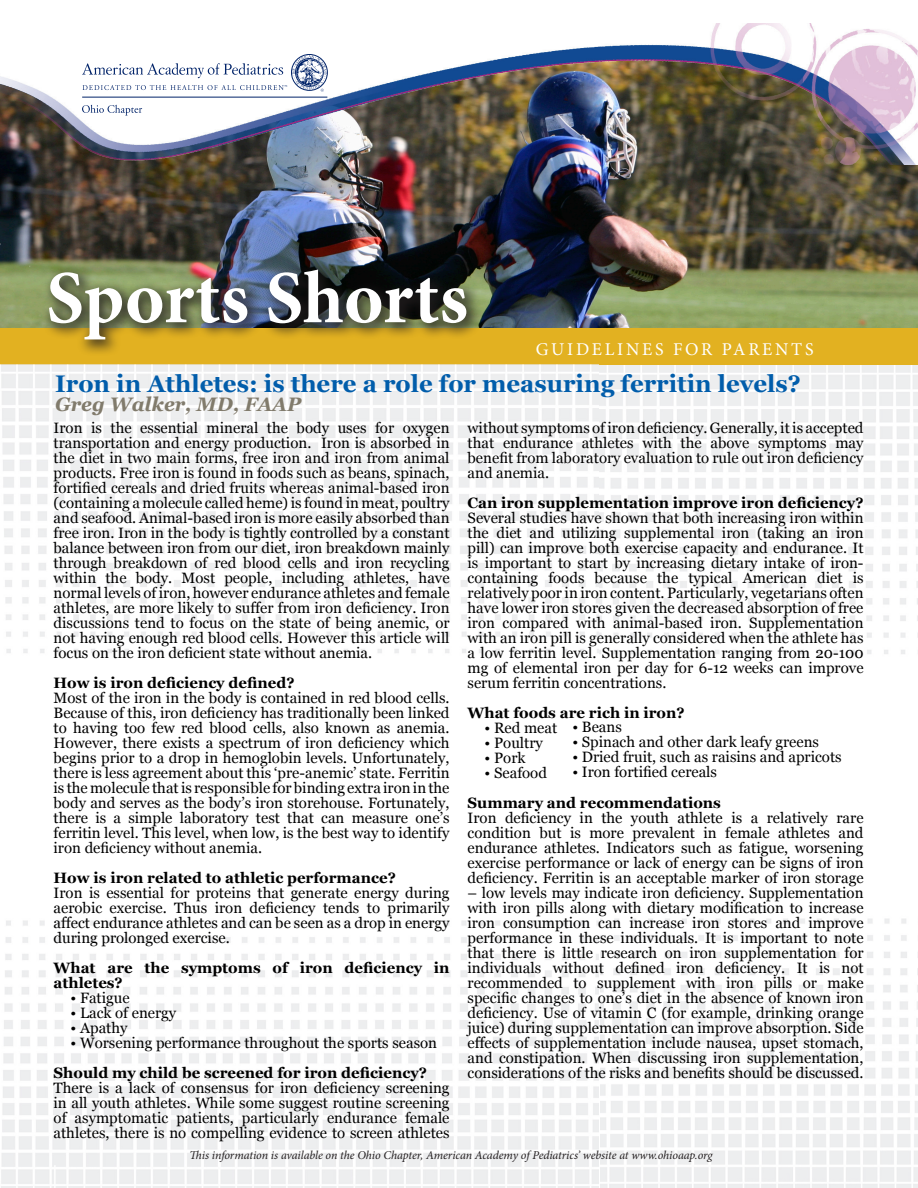
<style>
.page{position:relative;width:918px;height:1188px;background:#fff}
.page>*{position:absolute;margin:0;border:0;box-sizing:border-box;transform-origin:0 0}
.t1{font:700 75px "Minion Pro";color:#fff}
.t2{font:700 24px "Georgia";color:#015dab}
.t3{font:italic 700 19.5px "Georgia";color:#817b6c}
.t4{font:18px "Minion Pro";letter-spacing:.15em;color:#fff}
.t5{font:15px/15px "Georgia";color:#000;text-align:justify}
.t6{font:700 15px/15px "Georgia";color:#000}
.t7{font:italic 12px "Minion Pro";letter-spacing:-.005em;color:#231f20}
</style>
<div class="page">
<img style="left:0;top:165px;width:918px;height:163px">
<div style="left:0;top:328px;width:918px;height:37px;background:#e2b121"></div>
<div style="left:41px;top:262px;width:442px;height:95px;background:#231f20;opacity:.75"></div>
<img style="left:0;top:364px;width:598px;height:289px">
<img style="left:0;top:23px;width:918px;height:142px">
<hr style="left:82px;top:97px;width:245px;height:1px;background:#002369">
<svg style="left:82px;top:105px;width:60px;height:11px"></svg>
<svg style="left:82px;top:54px;width:246px;height:38px"></svg>
<h1 class="t1" style="left:46px;top:245px;width:423px">Sports Shorts</h1>
<h2 class="t2" style="left:55px;top:370px;width:747px">Iron in Athletes: is there a role for measuring ferritin levels?</h2>
<h3 class="t3" style="left:55px;top:393px;width:247px">Greg Walker, MD, FAAP</h3>
<p class="t4" style="left:536px;top:338px;width:279px">GUIDELINES FOR PARENTS</p>
<p class="t5" style="left:54px;top:421px;width:398px">Iron is the essential mineral the body uses for oxygen transportation and energy production. Iron is absorbed in the diet in two main forms, free iron and iron from animal products. Free iron is found in foods such as beans, spinach, fortified cereals and dried fruits whereas animal-based iron (containing a molecule called heme) is found in meat, poultry and seafood. Animal-based iron is more easily absorbed than free iron. Iron in the body is tightly controlled by a constant balance between iron from our diet, iron breakdown mainly through breakdown of red blood cells and iron recycling within the body. Most people, including athletes, have normal levels of iron, however endurance athletes and female athletes, are more likely to suffer from iron deficiency. Iron discussions tend to focus on the state of being anemic, or not having enough red blood cells. However this article will focus on the iron deficient state without anemia.</p>
<p class="t6" style="left:54px;top:676px;width:243px">How is iron deficiency defined?</p>
<p class="t5" style="left:54px;top:691px;width:398px">Most of the iron in the body is contained in red blood cells.<br>Because of this, iron deficiency has traditionally been linked to having too few red blood cells, also known as anemia.<br>However, there exists a spectrum of iron deficiency which begins prior to a drop in hemoglobin levels. Unfortunately, there is less agreement about this ‘pre-anemic’ state. Ferritin is the molecule that is responsible for binding extra iron in the body and serves as the body’s iron storehouse. Fortunately, there is a simple laboratory test that can measure one’s ferritin level. This level, when low, is the best way to identify iron deficiency without anemia.</p>
<p class="t6" style="left:54px;top:871px;width:344px">How is iron related to athletic performance?</p>
<p class="t5" style="left:54px;top:886px;width:397px">Iron is essential for proteins that generate energy during aerobic exercise. Thus iron deficiency tends to primarily affect endurance athletes and can be seen as a drop in energy during prolonged exercise.</p>
<p class="t6" style="left:54px;top:961px;width:398px">What are the symptoms of iron deficiency in athletes?</p>
<p class="t5" style="left:71px;top:991px;width:61px">• Fatigue</p>
<p class="t5" style="left:71px;top:1006px;width:107px">• Lack of energy</p>
<p class="t5" style="left:71px;top:1021px;width:58px">• Apathy</p>
<p class="t5" style="left:71px;top:1036px;width:368px">• Worsening performance throughout the sports season</p>
<p class="t6" style="left:54px;top:1066px;width:375px">Should my child be screened for iron deficiency?</p>
<p class="t5" style="left:54px;top:1081px;width:397px">There is a lack of consensus for iron deficiency screening in all youth athletes. While some suggest routine screening of asymptomatic patients, particularly endurance female athletes, there is no compelling evidence to screen athletes</p>
<p class="t5" style="left:468px;top:421px;width:397px">without symptoms of iron deficiency. Generally, it is accepted that endurance athletes with the above symptoms may benefit from laboratory evaluation to rule out iron deficiency and anemia.</p>
<p class="t6" style="left:468px;top:496px;width:398px">Can iron supplementation improve iron deficiency?</p>
<p class="t5" style="left:468px;top:511px;width:398px">Several studies have shown that both increasing iron within the diet and utilizing supplemental iron (taking an iron pill) can improve both exercise capacity and endurance. It is important to start by increasing dietary intake of iron&shy;containing foods because the typical American diet is relatively poor in iron content. Particularly, vegetarians often have lower iron stores given the decreased absorption of free iron compared with animal-based iron. Supplementation with an iron pill is generally considered when the athlete has a low ferritin level. Supplementation ranging from 20-100 mg of elemental iron per day for 6-12 weeks can improve serum ferritin concentrations.</p>
<p class="t6" style="left:468px;top:706px;width:219px">What foods are rich in iron?</p>
<p class="t5" style="left:485px;top:721px;width:74px">• Red meat</p>
<p class="t5" style="left:485px;top:736px;width:60px">• Poultry</p>
<p class="t5" style="left:485px;top:751px;width:42px">• Pork</p>
<p class="t5" style="left:485px;top:766px;width:64px">• Seafood</p>
<p class="t6" style="left:468px;top:796px;width:255px">Summary and recommendations</p>
<p class="t5" style="left:468px;top:811px;width:397px">Iron deficiency in the youth athlete is a relatively rare condition but is more prevalent in female athletes and endurance athletes. Indicators such as fatigue, worsening exercise performance or lack of energy can be signs of iron deficiency. Ferritin is an acceptable marker of iron storage</p>
<p class="t5" style="left:468px;top:886px;width:398px">– low levels may indicate iron deficiency. Supplementation with iron pills along with dietary modification to increase iron consumption can increase iron stores and improve performance in these individuals. It is important to note that there is little research on iron supplementation for individuals without defined iron deficiency. It is not recommended to supplement with iron pills or make specific changes to one’s diet in the absence of known iron deficiency. Use of vitamin C (for example, drinking orange juice) during supplementation can improve absorption. Side effects of supplementation include nausea, upset stomach, and constipation. When discussing iron supplementation, considerations of the risks and benefits should be discussed.</p>
<p class="t5" style="left:572px;top:719px;width:51px">• Beans</p>
<p class="t5" style="left:572px;top:734px;width:248px">• Spinach and other dark leafy greens</p>
<p class="t5" style="left:572px;top:749px;width:271px">• Dried fruit, such as raisins and apricots</p>
<p class="t5" style="left:572px;top:764px;width:146px">• Iron fortified cereals</p>
<p class="t7" style="left:190px;top:1147px;width:525px">This information is available on the Ohio Chapter, American Academy of Pediatrics’ website at www.ohioaap.org</p>
</div>
